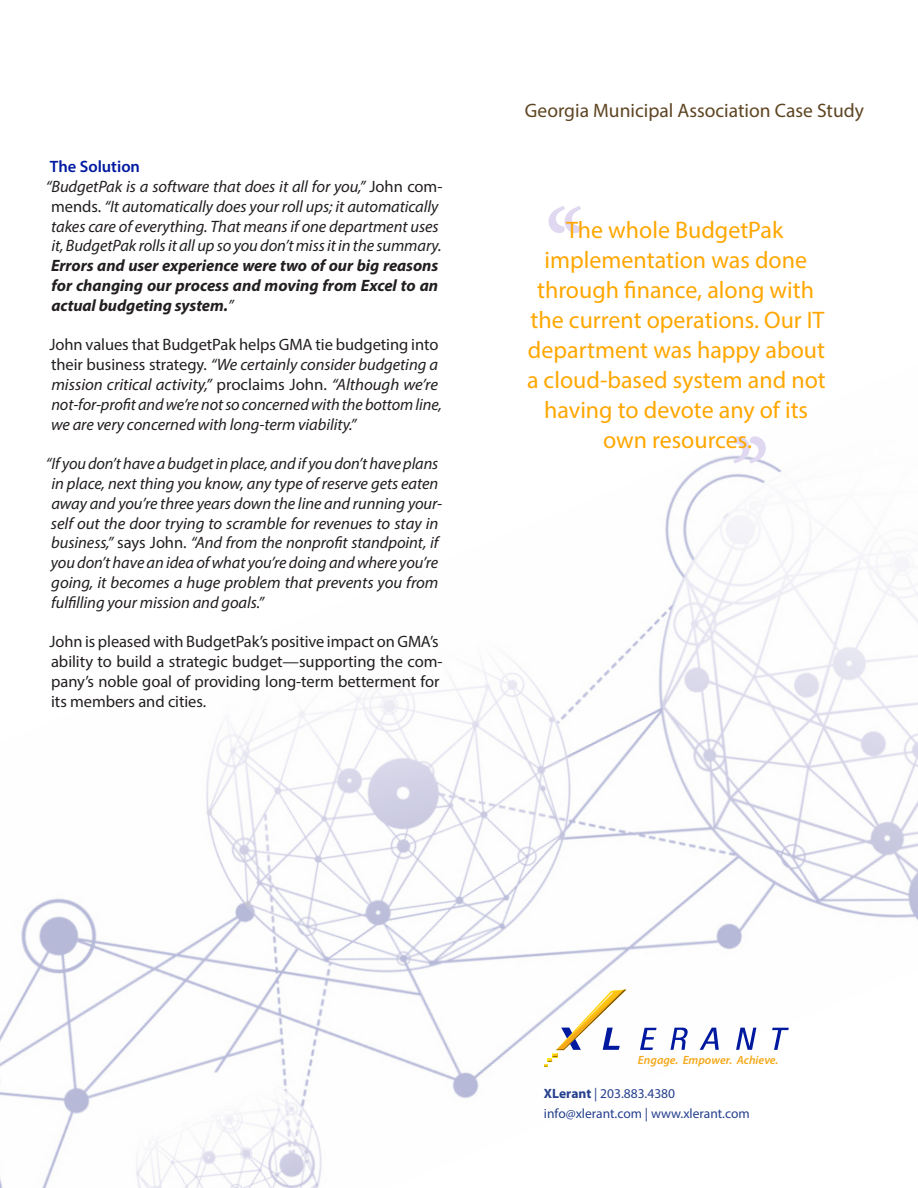
<style>
.page{position:relative;width:918px;height:1188px;background:#fff}
.page>*{position:absolute;margin:0;border:0;box-sizing:border-box;transform-origin:0 0}
.t1{font:24px/30px "Myriad Pro";color:#ffa700;text-align:center}
.t2{font:19.5px "Myriad Pro";color:#5e4522}
.t3{font:italic 16.5px/19.8px "Myriad Pro";letter-spacing:-.005em;color:#231f20}
.t4{font:16.5px/19.8px "Myriad Pro";letter-spacing:-.005em;color:#231f20}
.t5{font:600 16.5px "Myriad Pro";color:#00199f}
.t6{font:13.5px/20.1px "Myriad Pro";color:#253f8e}
.t7{font:italic 600 12px "Myriad Pro";color:#f5a819}
.s1{font-style:normal}
.s2{font-weight:700}
</style>
<div class="page">
<img style="left:0;top:455px;width:918px;height:733px">
<svg style="left:640px;top:1028px;width:17px;height:22px"></svg>
<svg style="left:544px;top:989px;width:82px;height:78px"></svg>
<svg style="left:671px;top:1028px;width:17px;height:22px"></svg>
<svg style="left:700px;top:1028px;width:19px;height:22px"></svg>
<svg style="left:736px;top:1028px;width:20px;height:22px"></svg>
<svg style="left:772px;top:1028px;width:17px;height:22px"></svg>
<svg style="left:549px;top:206px;width:32px;height:27px"></svg>
<svg style="left:733px;top:436px;width:33px;height:27px"></svg>
<p class="t5" style="left:50px;top:156px;width:92px">The Solution</p>
<p class="t3" style="left:51px;top:176px;width:393px;text-indent:-5px">“BudgetPak is a software that does it all for you,” <span class="s1">John com&shy;mends.</span> “It automatically does your roll ups; it automatically takes care of everything. That means if one department uses it, BudgetPak rolls it all up so you don’t miss it in the summary.<br><span class="s2">Errors and user experience were two of our big reasons for changing our process and moving from Excel to an actual budgeting system.</span>”</p>
<p class="t3" style="left:49px;top:335px;width:394px"><span class="s1">John values that BudgetPak helps GMA tie budgeting into their business strategy.</span> “We certainly consider budgeting a mission critical activity,” <span class="s1">proclaims John.</span> “Although we’re not-for-profit and we’re not so concerned with the bottom line, we are very concerned with long-term viability.”</p>
<p class="t3" style="left:46px;top:454px;width:398px">“If you don’t have a budget in place, and if you don’t have plans in place, next thing you know, any type of reserve gets eaten away and you’re three years down the line and running your&shy;self out the door trying to scramble for revenues to stay in business,” <span class="s1">says John.</span> “And from the nonprofit standpoint, if you don’t have an idea of what you’re doing and where you’re going, it becomes a huge problem that prevents you from fulfilling your mission and goals.”</p>
<p class="t4" style="left:49px;top:632px;width:394px">John is pleased with BudgetPak’s positive impact on GMA’s ability to build a strategic budget—supporting the com&shy;pany’s noble goal of providing long-term betterment for its members and cities.</p>
<p class="t2" style="left:525px;top:98px;width:341px">Georgia Municipal Association Case Study</p>
<p class="t1" style="left:527px;top:214px;width:300px">The whole BudgetPak implementation was done through finance, along with the current operations. Our IT department was happy about a cloud-based system and not having to devote any of its own resources.</p>
<p class="t7" style="left:638px;top:1053px;width:142px">Engage. Empower. Achieve.</p>
<p class="t6" style="left:544px;top:1083px;width:207px"><span class="s2">XLerant</span> | 203.883.4380 info@xlerant.com | www.xlerant.com</p>
</div>
